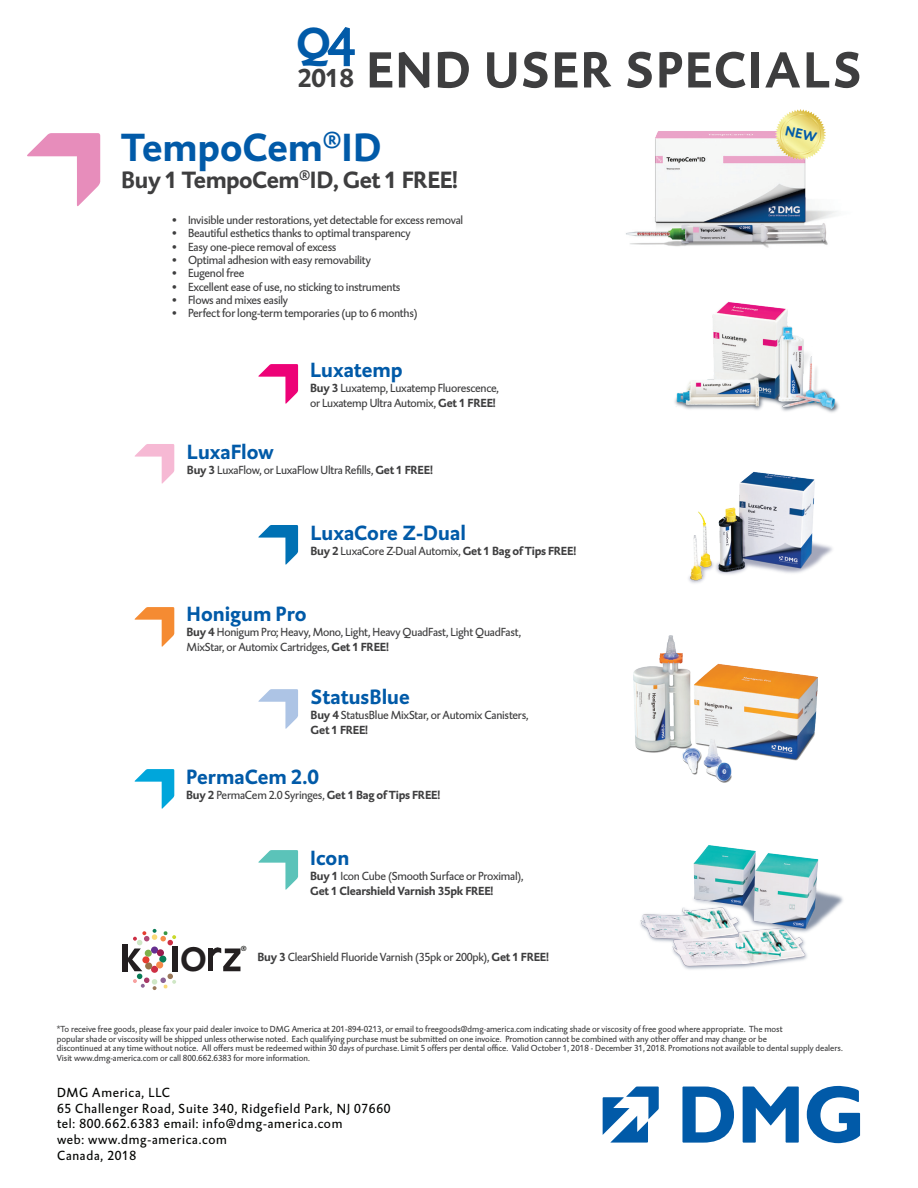
<style>
.page{position:relative;width:918px;height:1188px;background:#fff}
.page>*{position:absolute;margin:0;border:0;box-sizing:border-box;transform-origin:0 0}
.t1{font:700 51.75px "DTL Caspari";letter-spacing:.025em;color:#3e3e3f}
.t2{font:700 44.25px "DTL Caspari";color:#015aa8}
.t3{font:700 40.05px "DTL Caspari";color:#015aa8}
.t4{font:700 34.8px "DTL Caspari";color:#231f20}
.t5{font:700 26.55px "DTL Caspari";color:#3e3e3f}
.t6{font:700 24px "DTL Caspari";letter-spacing:-.02em;color:#3e3e3f}
.t7{font:700 21px "DTL Caspari";color:#015aa8}
.t8{font:13.5px/15.8px "DTL Caspari";letter-spacing:.05em;color:#040503}
.t9{font:12px/15px "DTL Caspari";letter-spacing:-.02em;color:#3e3e3f}
.t10{font:700 12px/15px "DTL Caspari";letter-spacing:-.02em;color:#3e3e3f}
.t11{font:9px/9.8px "DTL Caspari";color:#3e3e3f}
.t12{font:7.5px "DTL Caspari";color:#040503}
.s1{font-weight:700}
.s2{font-weight:400}
</style>
<div class="page">
<svg style="left:258px;top:525px;width:40px;height:40px"></svg>
<svg style="left:258px;top:364px;width:40px;height:40px"></svg>
<svg style="left:134px;top:444px;width:40px;height:40px"></svg>
<svg style="left:134px;top:607px;width:40px;height:40px"></svg>
<svg style="left:258px;top:689px;width:40px;height:40px"></svg>
<svg style="left:134px;top:769px;width:40px;height:40px"></svg>
<svg style="left:258px;top:850px;width:40px;height:40px"></svg>
<div style="left:122px;top:944px;width:5px;height:27px;background:#231f20"></div>
<div style="left:172px;top:946px;width:6px;height:25px;background:#231f20"></div>
<div style="left:208px;top:949px;width:5px;height:22px;background:#231f20"></div>
<svg style="left:127px;top:929px;width:49px;height:61px"></svg>
<svg style="left:213px;top:947px;width:27px;height:24px"></svg>
<svg style="left:327px;top:27px;width:28px;height:40px"></svg>
<img style="left:674px;top:301px;width:165px;height:112px">
<img style="left:688px;top:471px;width:145px;height:112px">
<img style="left:633px;top:635px;width:185px;height:147px">
<img style="left:640px;top:845px;width:203px;height:125px">
<svg style="left:807px;top:1086px;width:53px;height:57px"></svg>
<svg style="left:682px;top:1087px;width:52px;height:56px"></svg>
<svg style="left:743px;top:1087px;width:56px;height:56px"></svg>
<svg style="left:603px;top:1087px;width:56px;height:56px"></svg>
<svg style="left:27px;top:133px;width:73px;height:74px"></svg>
<img style="left:626px;top:129px;width:211px;height:119px">
<img style="left:775px;top:109px;width:50px;height:50px">
<svg style="left:785px;top:126px;width:33px;height:16px"></svg>
<h2 class="t2" style="left:296px;top:13px;width:36px">Q</h2>
<h3 class="t5" style="left:298px;top:61px;width:59px">2018<sup>4</sup></h3>
<h1 class="t1" style="left:366px;top:35px;width:497px">END USER SPECIALS</h1>
<h3 class="t3" style="left:121px;top:121px;width:262px">TempoCem<sup>®</sup>ID</h3>
<h3 class="t6" style="left:121px;top:164px;width:338px">Buy 1 TempoCem<sup>®</sup>ID, Get 1 FREE!</h3>
<p class="t9" style="left:171px;top:212px;width:293px">• Invisible under restorations, yet detectable for excess removal</p>
<p class="t9" style="left:171px;top:225px;width:241px">• Beautiful esthetics thanks to optimal transparency</p>
<p class="t9" style="left:171px;top:239px;width:167px">• Easy one-piece removal of excess</p>
<p class="t9" style="left:171px;top:252px;width:201px">• Optimal adhesion with easy removability</p>
<p class="t9" style="left:171px;top:266px;width:74px">• Eugenol free</p>
<p class="t9" style="left:171px;top:279px;width:231px">• Excellent ease of use, no sticking to instruments</p>
<p class="t9" style="left:171px;top:292px;width:118px">• Flows and mixes easily</p>
<p class="t9" style="left:171px;top:306px;width:248px">• Perfect for long-term temporaries (up to 6 months)</p>
<h3 class="t7" style="left:310px;top:356px;width:94px">Luxatemp</h3>
<p class="t9" style="left:310px;top:381px;width:190px"><span class="s1">Buy 3</span> Luxatemp, Luxatemp Fluorescence, or Luxatemp Ultra Automix, <span class="s1">Get 1 FREE!</span></p>
<h3 class="t7" style="left:187px;top:438px;width:89px">LuxaFlow</h3>
<p class="t9" style="left:187px;top:462px;width:247px"><span class="s1">Buy 3</span> LuxaFlow, or LuxaFlow Ultra Refills, <span class="s1">Get 1 FREE!</span></p>
<h3 class="t7" style="left:310px;top:519px;width:157px">LuxaCore Z-Dual</h3>
<p class="t10" style="left:310px;top:543px;width:267px">Buy 2 <span class="s2">LuxaCore Z-Dual Automix,</span> Get 1 Bag of Tips FREE!</p>
<h3 class="t7" style="left:187px;top:600px;width:121px">Honigum Pro</h3>
<p class="t9" style="left:187px;top:625px;width:336px"><span class="s1">Buy 4</span> Honigum Pro; Heavy, Mono, Light, Heavy QuadFast, Light QuadFast,<br>MixStar, or Automix Cartridges, <span class="s1">Get 1 FREE!</span></p>
<h3 class="t7" style="left:311px;top:682px;width:101px">StatusBlue</h3>
<p class="t9" style="left:311px;top:707px;width:219px"><span class="s1">Buy 4</span> StatusBlue MixStar, or Automix Canisters,<br><span class="s1">Get 1 FREE!</span></p>
<h3 class="t7" style="left:186px;top:763px;width:134px">PermaCem 2.0</h3>
<p class="t10" style="left:186px;top:787px;width:256px">Buy 2 <span class="s2">PermaCem 2.0 Syringes,</span> Get 1 Bag of Tips FREE!</p>
<h3 class="t7" style="left:310px;top:844px;width:41px">Icon</h3>
<p class="t10" style="left:310px;top:868px;width:215px">Buy 1 <span class="s2">Icon Cube (Smooth Surface or Proximal),<br></span>Get 1 Clearshield Varnish 35pk FREE!</p>
<p class="t12" style="left:241px;top:944px;width:7px">®</p>
<h3 class="t4" style="left:180px;top:936px;width:28px">O</h3>
<p class="t9" style="left:257px;top:949px;width:293px"><span class="s1">Buy 3</span> ClearShield Fluoride Varnish (35pk or 200pk), <span class="s1">Get 1 FREE!</span></p>
<p class="t11" style="left:57px;top:1024px;width:787px">*To receive free goods, please fax your paid dealer invoice to DMG America at 201-894-0213, or email to freegoods@dmg-america.com indicating shade or viscosity of free good where appropriate. The most<br>popular shade or viscosity will be shipped unless otherwise noted. Each qualifying purchase must be submitted on one invoice. Promotion cannot be combined with any other offer and may change or be<br>discontinued at any time without notice. All offers must be redeemed within 30 days of purchase. Limit 5 offers per dental office. Valid October 1, 2018 - December 31, 2018. Promotions not available to dental supply dealers.<br>Visit www.dmg-america.com or call 800.662.6383 for more information.</p>
<p class="t8" style="left:57px;top:1084px;width:335px">DMG America, LLC<br>65 Challenger Road, Suite 340, Ridgefield Park, NJ 07660 tel: 800.662.6383 email: info@dmg-america.com<br>web: www.dmg-america.com<br>Canada, 2018</p>
</div>
